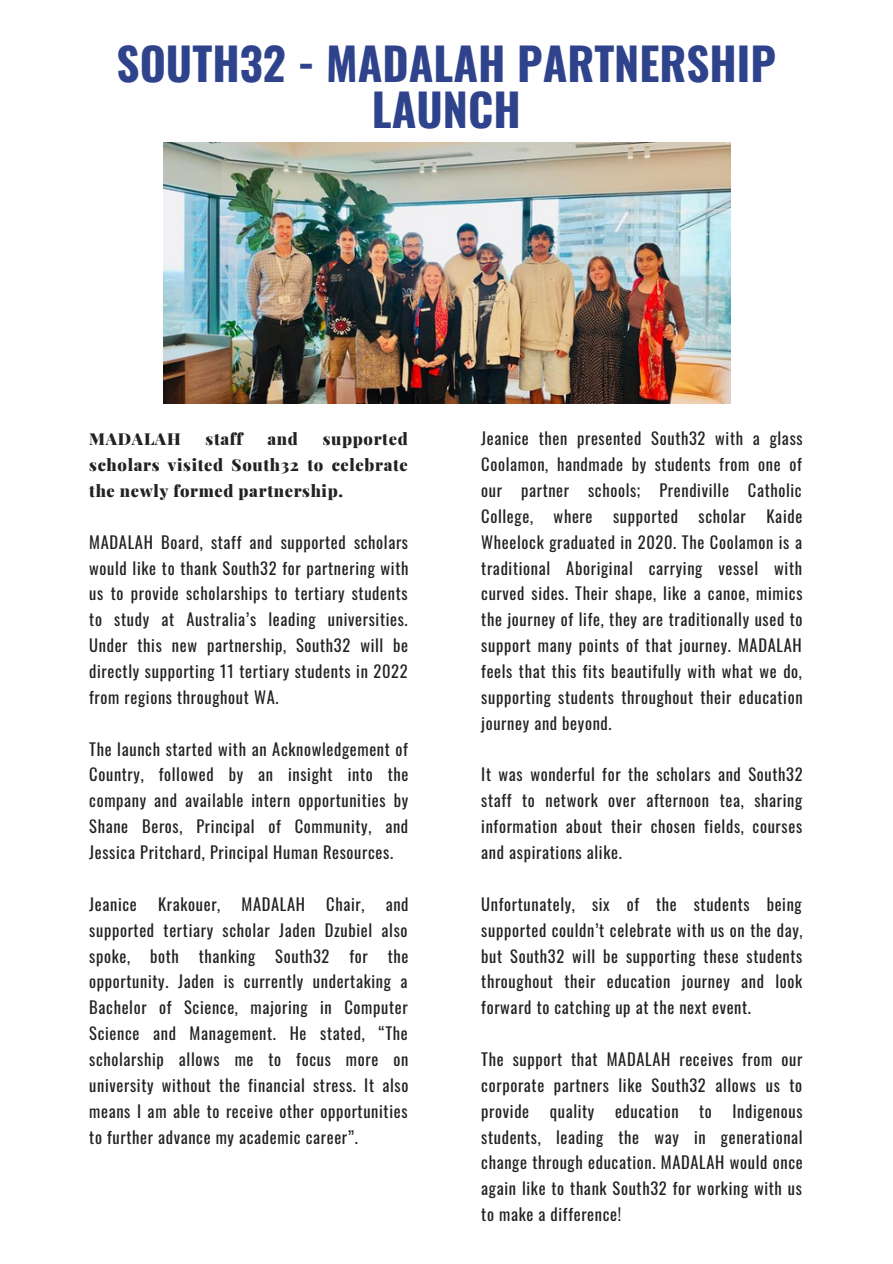
<style>
.page{position:relative;width:893px;height:1264px;background:#fff}
.page>*{position:absolute;margin:0;border:0;box-sizing:border-box;transform-origin:0 0}
.t1{font:700 44.85px/46px "Oswald";color:#2f438c;text-align:center}
.t2{font:16.5px/25.8px "Oswald";letter-spacing:.04em;color:#222;text-align:justify}
.t3{font:900 16.5px/25.8px "Playfair Display";letter-spacing:.04em;color:#222;text-align:justify}
</style>
<div class="page">
<img style="left:163px;top:143px;width:567px;height:261px">
<h1 class="t1" style="left:117px;top:39px;width:661px">SOUTH32 - MADALAH PARTNERSHIP<br>LAUNCH</h1>
<p class="t3" style="left:89px;top:425px;width:320px;text-indent:233px">supported scholars visited South32 to celebrate the newly formed partnership.</p>
<p class="t2" style="left:89px;top:528px;width:321px">MADALAH Board, staff and supported scholars would like to thank South32 for partnering with us to provide scholarships to tertiary students to study at Australia’s leading universities.<br>Under this new partnership, South32 will be directly supporting 11 tertiary students in 2022 from regions throughout WA.</p>
<p class="t2" style="left:89px;top:735px;width:320px">The launch started with an Acknowledgement of Country, followed by an insight into the company and available intern opportunities by Shane Beros, Principal of Community, and Jessica Pritchard, Principal Human Resources.</p>
<p class="t2" style="left:89px;top:890px;width:49px">Jeanice</p>
<p class="t2" style="left:158px;top:890px;width:64px">Krakouer,</p>
<p class="t2" style="left:241px;top:890px;width:65px">MADALAH</p>
<p class="t2" style="left:326px;top:890px;width:40px">Chair,</p>
<p class="t3" style="left:89px;top:425px;width:93px">MADALAH</p>
<p class="t3" style="left:205px;top:425px;width:38px">staff</p>
<p class="t3" style="left:267px;top:425px;width:32px">and</p>
<p class="t2" style="left:89px;top:890px;width:321px;text-indent:296px">and supported tertiary scholar Jaden Dzubiel also spoke, both thanking South32 for the opportunity. Jaden is currently undertaking a Bachelor of Science, majoring in Computer Science and Management. He stated, “The scholarship allows me to focus more on university without the financial stress. It also means I am able to receive other opportunities to further advance my academic career”.</p>
<p class="t2" style="left:481px;top:425px;width:323px">Jeanice then presented South32 with a glass Coolamon, handmade by students from one of our partner schools; Prendiville Catholic College, where supported scholar Kaide Wheelock graduated in 2020. The Coolamon is a traditional Aboriginal carrying vessel with curved sides. Their shape, like a canoe, mimics the journey of life, they are traditionally used to support many points of that journey. MADALAH feels that this fits beautifully with what we do, supporting students throughout their education journey and beyond.</p>
<p class="t2" style="left:481px;top:761px;width:323px">It was wonderful for the scholars and South32 staff to network over afternoon tea, sharing information about their chosen fields, courses and aspirations alike.</p>
<p class="t2" style="left:481px;top:890px;width:323px">Unfortunately, six of the students being supported couldn’t celebrate with us on the day, but South32 will be supporting these students throughout their education journey and look forward to catching up at the next event.</p>
<p class="t2" style="left:481px;top:1045px;width:323px">The support that MADALAH receives from our corporate partners like South32 allows us to provide quality education to Indigenous students, leading the way in generational change through education. MADALAH would once again like to thank South32 for working with us to make a difference!</p>
</div>
